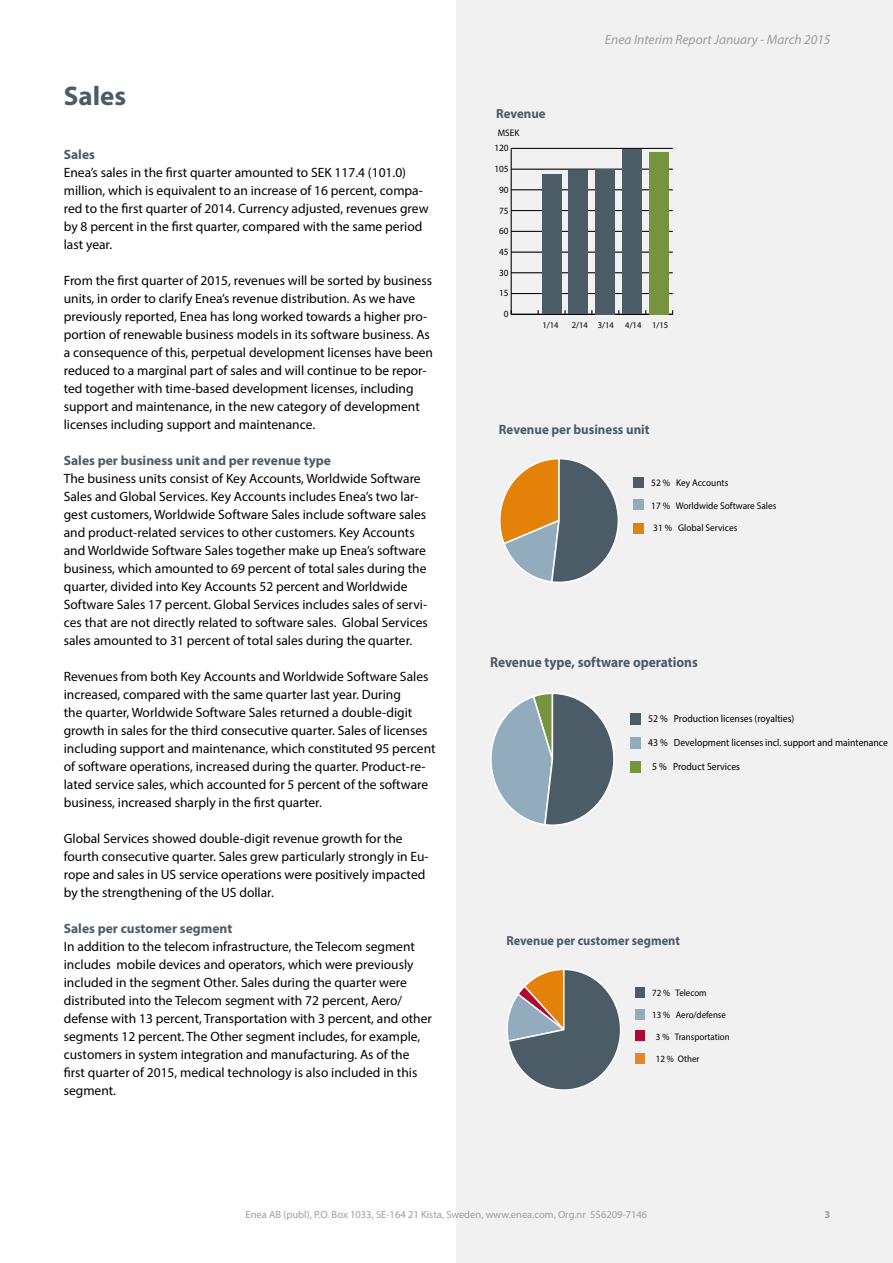
<style>
.page{position:relative;width:893px;height:1263px;background:#fff}
.page>*{position:absolute;margin:0;border:0;box-sizing:border-box;transform-origin:0 0}
.t1{font:700 27px "Myriad Pro";color:#4b5c67}
.t2{font:700 14.4px "Myriad Pro";color:#4b5c67;scale:.93 1}
.t3{font:13.5px/18px "Myriad Pro";color:#000}
.t4{font:700 13.5px "Myriad Pro";color:#4b5c67}
.t5{font:italic 13.5px "Myriad Pro";color:#9d9d9c}
.t6{font:700 13.5px "Myriad Pro";color:#4b5c67;scale:.96 1}
.t7{font:700 13.2px "Myriad Pro";color:#4b5c67;scale:.94 1}
.t8{font:700 13.2px "Myriad Pro";color:#4b5c67}
.t9{font:10.5px "Myriad Pro";color:#9d9d9c}
.t10{font:700 10.5px "Myriad Pro";color:#9d9d9c}
.t11{font:10.35px "Myriad Pro";color:#000;scale:.93 1}
.t12{font:9.75px "Myriad Pro";color:#000;scale:.96 1}
.t13{font:9.6px "Myriad Pro";color:#000}
.t14{font:9.45px "Myriad Pro";color:#000;scale:.94 1}
.t15{font:8.85px "Myriad Pro";color:#000}
</style>
<div class="page">
<div style="left:456px;top:0;width:437px;height:1263px;background:#f1f1f1"></div>
<hr style="left:511px;top:148px;width:1px;height:166px;background:#000">
<hr style="left:511px;top:314px;width:162px;height:1px;background:#000">
<hr style="left:511px;top:293px;width:162px;height:1px;background:#000">
<hr style="left:511px;top:273px;width:162px;height:1px;background:#000">
<hr style="left:511px;top:252px;width:162px;height:1px;background:#000">
<hr style="left:511px;top:231px;width:162px;height:1px;background:#000">
<hr style="left:511px;top:210px;width:162px;height:1px;background:#000">
<hr style="left:511px;top:190px;width:162px;height:1px;background:#000">
<hr style="left:511px;top:169px;width:162px;height:1px;background:#000">
<hr style="left:511px;top:148px;width:162px;height:1px;background:#000">
<div style="left:542px;top:175px;width:19px;height:139px;background:#4b5c67"></div>
<div style="left:569px;top:171px;width:19px;height:143px;background:#4b5c67"></div>
<div style="left:596px;top:169px;width:19px;height:145px;background:#4b5c67"></div>
<div style="left:623px;top:149px;width:19px;height:165px;background:#4b5c67"></div>
<div style="left:650px;top:152px;width:19px;height:162px;background:#76943f"></div>
<svg style="left:507px;top:969px;width:114px;height:121px"></svg>
<div style="left:635px;top:987px;width:10px;height:11px;background:#4b5c67"></div>
<div style="left:635px;top:1009px;width:10px;height:10px;background:#92acbe"></div>
<div style="left:635px;top:1030px;width:10px;height:11px;background:#b10933"></div>
<div style="left:635px;top:1053px;width:10px;height:11px;background:#e38729"></div>
<svg style="left:491px;top:693px;width:123px;height:133px"></svg>
<div style="left:630px;top:713px;width:10px;height:11px;background:#4b5c67"></div>
<div style="left:630px;top:737px;width:10px;height:11px;background:#92acbe"></div>
<div style="left:630px;top:762px;width:10px;height:11px;background:#76943f"></div>
<svg style="left:499px;top:458px;width:120px;height:125px"></svg>
<div style="left:634px;top:477px;width:10px;height:11px;background:#4b5c67"></div>
<div style="left:634px;top:499px;width:10px;height:11px;background:#92acbe"></div>
<div style="left:634px;top:523px;width:10px;height:10px;background:#e38108"></div>
<h1 class="t1" style="left:64px;top:79px;width:64px">Sales</h1>
<p class="t4" style="left:64px;top:146px;width:33px">Sales</p>
<p class="t3" style="left:64px;top:163px;width:366px">Enea’s sales in the first quarter amounted to SEK 117.4 (101.0) million, which is equivalent to an increase of 16 percent, compa&shy;red to the first quarter of 2014. Currency adjusted, revenues grew by 8 percent in the first quarter, compared with the same period last year.</p>
<p class="t3" style="left:64px;top:271px;width:371px">From the first quarter of 2015, revenues will be sorted by business units, in order to clarify Enea’s revenue distribution. As we have previously reported, Enea has long worked towards a higher pro&shy;portion of renewable business models in its software business. As a consequence of this, perpetual development licenses have been reduced to a marginal part of sales and will continue to be repor&shy;ted together with time-based development licenses, including support and maintenance, in the new category of development licenses including support and maintenance.</p>
<p class="t4" style="left:64px;top:452px;width:269px">Sales per business unit and per revenue type</p>
<p class="t3" style="left:64px;top:469px;width:365px">The business units consist of Key Accounts, Worldwide Software Sales and Global Services. Key Accounts includes Enea’s two lar&shy;gest customers, Worldwide Software Sales include software sales and product-related services to other customers. Key Accounts and Worldwide Software Sales together make up Enea’s software business, which amounted to 69 percent of total sales during the quarter, divided into Key Accounts 52 percent and Worldwide Software Sales 17 percent. Global Services includes sales of servi&shy;ces that are not directly related to software sales. Global Services sales amounted to 31 percent of total sales during the quarter.</p>
<p class="t3" style="left:64px;top:667px;width:373px">Revenues from both Key Accounts and Worldwide Software Sales increased, compared with the same quarter last year. During<br>the quarter, Worldwide Software Sales returned a double-digit growth in sales for the third consecutive quarter. Sales of licenses including support and maintenance, which constituted 95 percent of software operations, increased during the quarter. Product-re&shy;lated service sales, which accounted for 5 percent of the software business, increased sharply in the first quarter.</p>
<p class="t3" style="left:64px;top:829px;width:366px">Global Services showed double-digit revenue growth for the fourth consecutive quarter. Sales grew particularly strongly in Eu&shy;rope and sales in US service operations were positively impacted by the strengthening of the US dollar.</p>
<p class="t4" style="left:64px;top:919px;width:170px">Sales per customer segment</p>
<p class="t3" style="left:64px;top:937px;width:370px">In addition to the telecom infrastructure, the Telecom segment includes mobile devices and operators, which were previously included in the segment Other. Sales during the quarter were distributed into the Telecom segment with 72 percent, Aero/ defense with 13 percent, Transportation with 3 percent, and other segments 12 percent. The Other segment includes, for example, customers in system integration and manufacturing. As of the first quarter of 2015, medical technology is also included in this segment.</p>
<p class="t8" style="left:496px;top:105px;width:51px">Revenue</p>
<p class="t13" style="left:498px;top:127px;width:23px">MSEK</p>
<p class="t13" style="left:494px;top:142px;width:16px">120</p>
<p class="t13" style="left:494px;top:163px;width:16px">105</p>
<p class="t13" style="left:499px;top:184px;width:11px">90</p>
<p class="t13" style="left:499px;top:204px;width:11px">75</p>
<p class="t13" style="left:499px;top:225px;width:11px">60</p>
<p class="t13" style="left:499px;top:246px;width:11px">45</p>
<p class="t13" style="left:499px;top:267px;width:11px">30</p>
<p class="t13" style="left:499px;top:287px;width:11px">15</p>
<p class="t13" style="left:504px;top:308px;width:6px">0</p>
<p class="t5" style="left:605px;top:31px;width:227px">Enea Interim Report January - March 2015</p>
<p class="t15" style="left:543px;top:320px;width:18px">1/14</p>
<p class="t15" style="left:572px;top:320px;width:44px">2/14 3/14</p>
<p class="t15" style="left:625px;top:320px;width:44px">4/14 1/15</p>
<p class="t6" style="left:499px;top:420px;width:158px">Revenue per business unit</p>
<p class="t12" style="left:651px;top:476px;width:82px">52 % Key Accounts</p>
<p class="t12" style="left:651px;top:499px;width:132px">17 % Worldwide Software Sales</p>
<p class="t12" style="left:653px;top:522px;width:89px">31 % Global Services</p>
<p class="t2" style="left:490px;top:653px;width:225px">Revenue type, software operations</p>
<p class="t11" style="left:648px;top:712px;width:159px">52 % Production licenses (royalties)</p>
<p class="t11" style="left:648px;top:737px;width:259px">43 % Development licenses incl. support and maintenance</p>
<p class="t11" style="left:652px;top:760px;width:96px">5 % Product Services</p>
<p class="t7" style="left:506px;top:932px;width:186px">Revenue per customer segment</p>
<p class="t14" style="left:652px;top:987px;width:60px">72 % Telecom</p>
<p class="t14" style="left:652px;top:1009px;width:80px">13 % Aero/defense</p>
<p class="t14" style="left:656px;top:1031px;width:80px">3 % Transportation</p>
<p class="t14" style="left:656px;top:1053px;width:48px">12 % Other</p>
<p class="t9" style="left:246px;top:1208px;width:403px">Enea AB (publ), P.O. Box 1033, SE-164 21 Kista, Sweden, www.enea.com, Org.nr 556209-7146</p>
<p class="t10" style="left:824px;top:1207px;width:7px">3</p>
</div>
